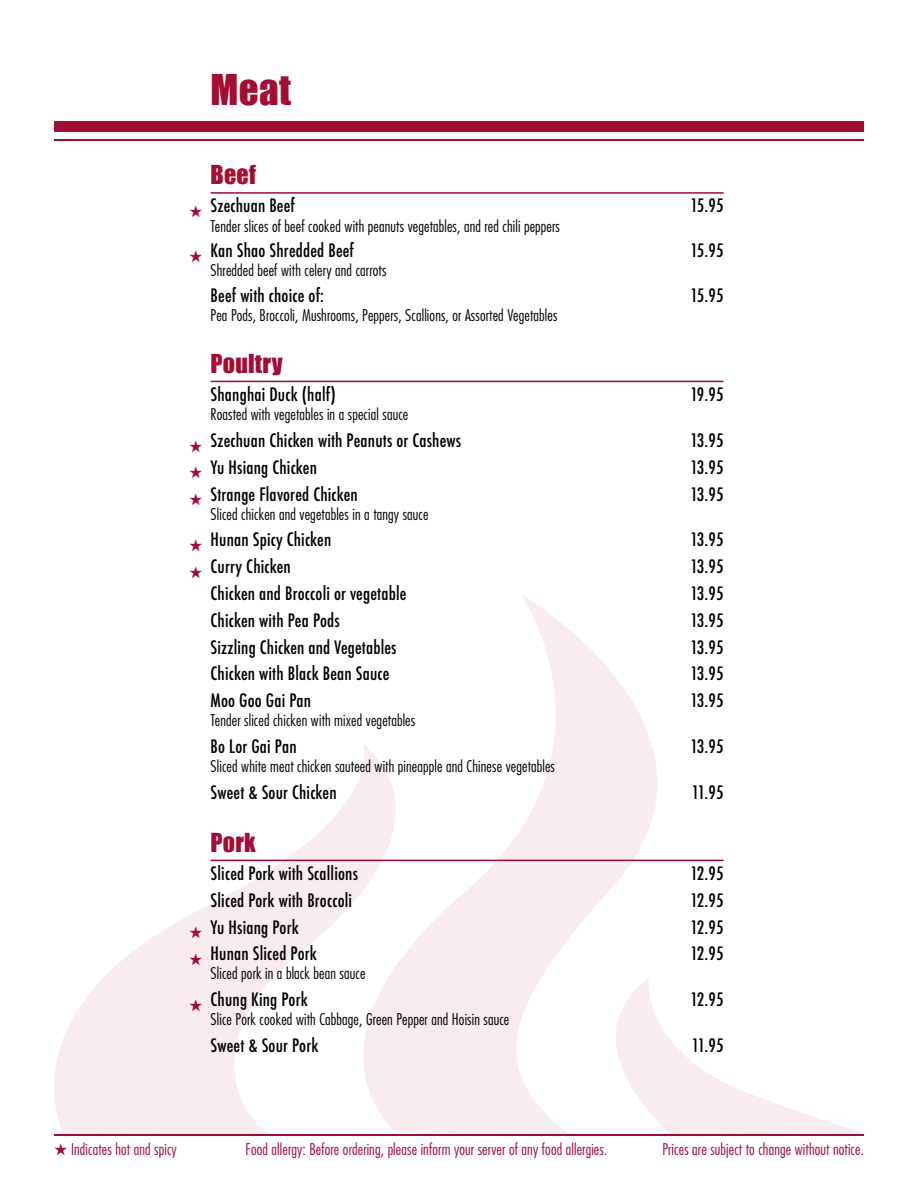
<style>
.page{position:relative;width:918px;height:1188px;background:#fff}
.page>*{position:absolute;margin:0;border:0;box-sizing:border-box;transform-origin:0 0}
.subhead_201{font:39px "Impact";color:#a30c33}
.Subhead_201_small{font:24px "Impact";letter-spacing:.01em;color:#a30c33}
.Food_name{font:500 condensed 18px "Futura";letter-spacing:.01em;color:#000}
.Food_Description{font:300 condensed 15.75px "Futura";letter-spacing:.01em;color:#000}
.t1{font:300 condensed 15.75px "Futura";letter-spacing:.01em;color:#a30c33}
</style>
<div class="page">
<svg style="left:469px;top:595px;width:255px;height:538px"></svg>
<svg style="left:54px;top:744px;width:415px;height:390px"></svg>
<svg style="left:563px;top:978px;width:298px;height:156px"></svg>
<div style="left:54px;top:122px;width:810px;height:10px;background:#a30c33"></div>
<hr style="left:54px;top:139px;width:810px;height:1px;background:#a30c33">
<hr style="left:54px;top:1134px;width:810px;height:2px;background:#a30c33">
<hr style="left:211px;top:192px;width:513px;height:2px;background:#a30c33">
<hr style="left:211px;top:381px;width:513px;height:1px;background:#a30c33">
<hr style="left:211px;top:860px;width:513px;height:1px;background:#a30c33">
<svg style="left:190px;top:926px;width:12px;height:12px"></svg>
<svg style="left:190px;top:953px;width:12px;height:12px"></svg>
<svg style="left:190px;top:999px;width:12px;height:12px"></svg>
<p class="subhead_201" style="left:211px;top:60px;width:82px">Meat</p>
<p class="Subhead_201_small" style="left:211px;top:156px;width:47px">Beef</p>
<p class="Food_name" style="left:211px;top:194px;width:86px">Szechuan Beef</p>
<p class="Food_Description" style="left:211px;top:216px;width:351px">Tender slices of beef cooked with peanuts vegetables, and red chili peppers</p>
<p class="Food_name" style="left:211px;top:239px;width:145px">Kan Shao Shredded Beef</p>
<p class="Food_Description" style="left:211px;top:261px;width:177px">Shredded beef with celery and carrots</p>
<p class="Food_name" style="left:211px;top:284px;width:115px">Beef with choice of:</p>
<p class="Food_Description" style="left:211px;top:306px;width:348px">Pea Pods, Broccoli, Mushrooms, Peppers, Scallions, or Assorted Vegetables</p>
<p class="Subhead_201_small" style="left:211px;top:345px;width:73px">Poultry</p>
<p class="Food_name" style="left:211px;top:383px;width:127px">Shanghai Duck (half)</p>
<p class="Food_Description" style="left:211px;top:405px;width:199px">Roasted with vegetables in a special sauce</p>
<p class="Food_name" style="left:690px;top:194px;width:35px">15.95</p>
<p class="Food_name" style="left:690px;top:239px;width:35px">15.95</p>
<p class="Food_name" style="left:690px;top:284px;width:35px">15.95</p>
<p class="Food_name" style="left:690px;top:383px;width:35px">19.95</p>
<p class="Food_name" style="left:211px;top:429px;width:252px">Szechuan Chicken with Peanuts or Cashews</p>
<p class="Food_name" style="left:690px;top:429px;width:35px">13.95</p>
<p class="Food_name" style="left:211px;top:456px;width:108px">Yu Hsiang Chicken</p>
<p class="Food_name" style="left:690px;top:456px;width:35px">13.95</p>
<p class="Food_name" style="left:211px;top:482px;width:149px">Strange Flavored Chicken</p>
<p class="Food_Description" style="left:211px;top:504px;width:219px">Sliced chicken and vegetables in a tangy sauce</p>
<p class="Food_name" style="left:690px;top:482px;width:35px">13.95</p>
<p class="Food_name" style="left:211px;top:528px;width:122px">Hunan Spicy Chicken</p>
<p class="Food_name" style="left:690px;top:528px;width:35px">13.95</p>
<p class="Food_name" style="left:211px;top:555px;width:82px">Curry Chicken</p>
<p class="Food_name" style="left:690px;top:555px;width:35px">13.95</p>
<p class="Food_name" style="left:211px;top:582px;width:197px">Chicken and Broccoli or vegetable</p>
<p class="Food_name" style="left:690px;top:582px;width:35px">13.95</p>
<p class="Food_name" style="left:211px;top:609px;width:131px">Chicken with Pea Pods</p>
<p class="Food_name" style="left:690px;top:609px;width:35px">13.95</p>
<p class="Food_name" style="left:211px;top:635px;width:187px">Sizzling Chicken and Vegetables</p>
<p class="Food_name" style="left:690px;top:635px;width:35px">13.95</p>
<p class="Food_name" style="left:211px;top:662px;width:180px">Chicken with Black Bean Sauce</p>
<p class="Food_name" style="left:690px;top:662px;width:35px">13.95</p>
<p class="Food_name" style="left:211px;top:689px;width:102px">Moo Goo Gai Pan</p>
<p class="Food_Description" style="left:211px;top:711px;width:206px">Tender sliced chicken with mixed vegetables</p>
<p class="Food_name" style="left:690px;top:689px;width:35px">13.95</p>
<p class="Food_name" style="left:211px;top:735px;width:88px">Bo Lor Gai Pan</p>
<p class="Food_Description" style="left:211px;top:757px;width:346px">Sliced white meat chicken sauteed with pineapple and Chinese vegetables</p>
<p class="Food_name" style="left:690px;top:735px;width:35px">13.95</p>
<p class="Food_name" style="left:211px;top:781px;width:128px">Sweet &amp; Sour Chicken</p>
<p class="Food_name" style="left:692px;top:781px;width:33px">11.95</p>
<p class="Subhead_201_small" style="left:211px;top:823px;width:47px">Pork</p>
<p class="Food_name" style="left:211px;top:862px;width:149px">Sliced Pork with Scallions</p>
<p class="Food_name" style="left:690px;top:862px;width:35px">12.95</p>
<p class="Food_name" style="left:211px;top:889px;width:143px">Sliced Pork with Broccoli</p>
<p class="Food_name" style="left:690px;top:889px;width:35px">12.95</p>
<p class="Food_name" style="left:211px;top:915px;width:90px">Yu Hsiang Pork</p>
<p class="Food_name" style="left:690px;top:915px;width:35px">12.95</p>
<p class="Food_name" style="left:211px;top:942px;width:108px">Hunan Sliced Pork</p>
<p class="Food_Description" style="left:211px;top:964px;width:156px">Sliced pork in a black bean sauce</p>
<p class="Food_name" style="left:690px;top:942px;width:35px">12.95</p>
<p class="Food_name" style="left:211px;top:988px;width:99px">Chung King Pork</p>
<p class="Food_Description" style="left:211px;top:1010px;width:300px">Slice Pork cooked with Cabbage, Green Pepper and Hoisin sauce</p>
<p class="Food_name" style="left:690px;top:988px;width:35px">12.95</p>
<p class="Food_name" style="left:211px;top:1034px;width:109px">Sweet &amp; Sour Pork</p>
<p class="Food_name" style="left:692px;top:1034px;width:33px">11.95</p>
<p class="t1" style="left:54px;top:1140px;width:124px">★ Indicates hot and spicy</p>
<p class="t1" style="left:246px;top:1140px;width:363px">Food allergy: Before ordering, please inform your server of any food allergies.</p>
<p class="t1" style="left:662px;top:1140px;width:203px">Prices are subject to change without notice.</p>
</div>
